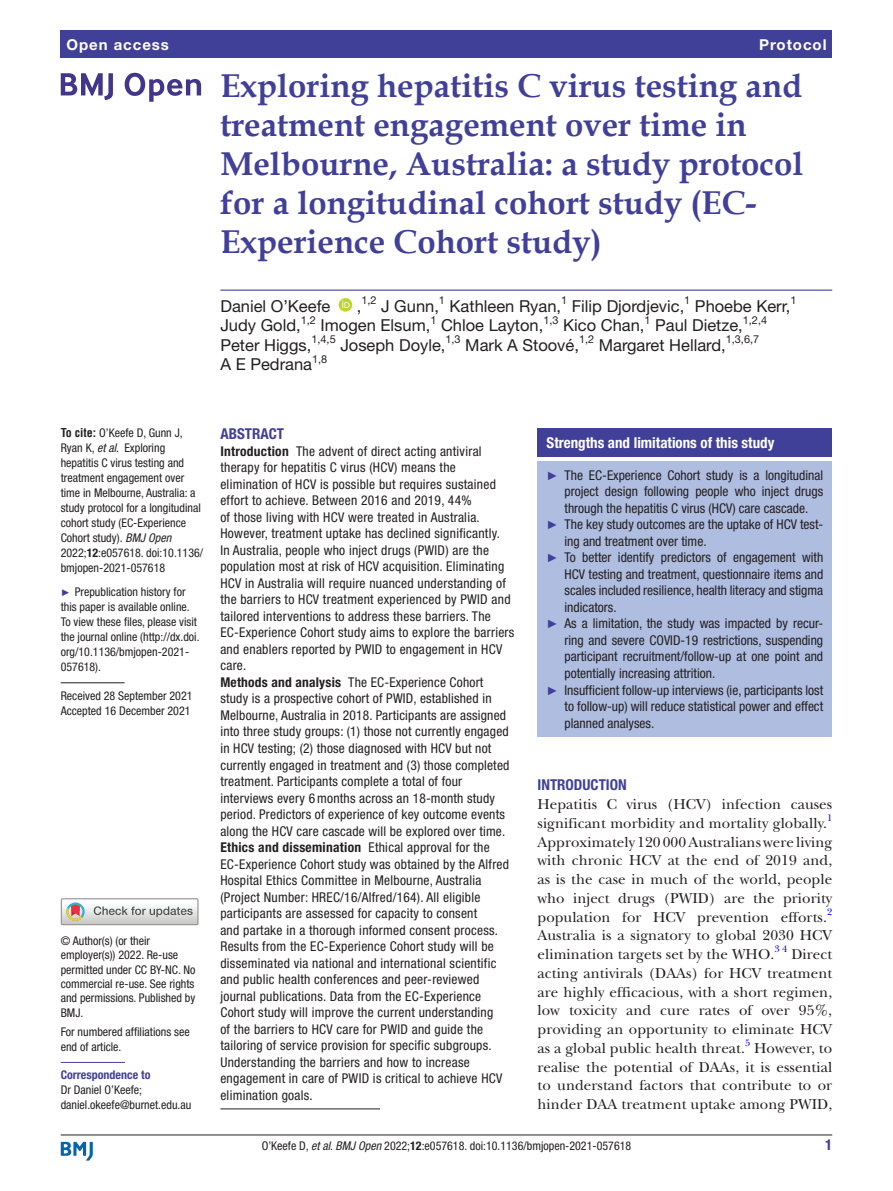
<style>
.page{position:relative;width:893px;height:1191px;background:#fff}
.page>*{position:absolute;margin:0;border:0;box-sizing:border-box;transform-origin:0 0}
.t1{font:700 33px/39px "Book Antiqua";color:#414099}
.t2{font:16.5px "Helvetica Neue LT Std";color:#231f20}
.t3{font:15px/18.8px "New Baskerville";letter-spacing:.005em;color:#231f20;text-align:justify}
.t4{font:700 condensed 15px "Helvetica Neue LT Std";color:#fff}
.t5{font:700 condensed 15px "Helvetica Neue LT Std";color:#414099}
.t6{font:700 15px "Helvetica Neue LT Std";letter-spacing:.065em;color:#fff}
.t7{font:condensed 13.5px/16.5px "Helvetica Neue LT Std";letter-spacing:.02em;color:#231f20}
.t8{font:condensed 13.5px "Helvetica Neue LT Std";color:#231f20}
.t9{font:condensed 12px/15px "Helvetica Neue LT Std";color:#231f20}
.t10{font:700 condensed 12px "Helvetica Neue LT Std";color:#414099}
.t11{font:10.95px "Helvetica Neue LT Std";color:#231f20}
.t12{font:9.9px "New Baskerville";color:#00f}
.s1{font-family:"Helvetica LT Std";font-weight:700}
.s2{font-style:italic}
.s3{font-weight:700}
.s4{font-family:"Arial";font-stretch:normal;font-size:9.75px;color:#414099}
.s5{font-family:"Arial";font-stretch:normal;font-size:12px;color:#414099}
</style>
<div class="page">
<hr style="left:61px;top:1134px;width:771px;height:1px;background:#231f20">
<svg style="left:61px;top:1141px;width:32px;height:19px"></svg>
<div style="left:61px;top:31px;width:771px;height:27px;background:#414099"></div>
<hr style="left:220px;top:289px;width:612px;height:2px;background:#414099">
<svg style="left:339px;top:298px;width:13px;height:14px"></svg>
<hr style="left:61px;top:682px;width:64px;height:1px;background:#231f20">
<hr style="left:61px;top:1062px;width:64px;height:1px;background:#414099">
<svg style="left:61px;top:73px;width:52px;height:27px"></svg>
<svg style="left:125px;top:73px;width:76px;height:29px"></svg>
<div style="left:61px;top:898px;width:138px;height:27px;border:1px solid #969090"></div>
<svg style="left:61px;top:898px;width:137px;height:26px"></svg>
<hr style="left:220px;top:1108px;width:160px;height:1px;background:#231f20">
<div style="left:538px;top:428px;width:294px;height:29px;background:#414099"></div>
<div style="left:538px;top:461px;width:294px;height:275px;background:#afbde1"></div>
<p class="t6" style="left:66px;top:35px;width:104px">Open access</p>
<p class="t6" style="left:759px;top:35px;width:69px">Protocol</p>
<h1 class="t1" style="left:220px;top:66px;width:584px">Exploring hepatitis C virus testing and treatment engagement over time in Melbourne, Australia: a study protocol for a longitudinal cohort study (EC-Experience Cohort study)</h1>
<p class="t2" style="left:220px;top:296px;width:112px">Daniel O’Keefe</p>
<p class="t2" style="left:357px;top:296px;width:6px">,</p>
<p class="t11" style="left:361px;top:294px;width:17px">1,2</p>
<p class="t2" style="left:381px;top:296px;width:59px">J Gunn,</p>
<p class="t11" style="left:439px;top:294px;width:8px">1</p>
<p class="t2" style="left:450px;top:296px;width:113px">Kathleen Ryan,</p>
<p class="t11" style="left:561px;top:294px;width:8px">1</p>
<p class="t2" style="left:572px;top:296px;width:114px">Filip Djordjevic,</p>
<p class="t11" style="left:684px;top:294px;width:8px">1</p>
<p class="t2" style="left:695px;top:296px;width:97px">Phoebe Kerr,</p>
<p class="t11" style="left:790px;top:294px;width:8px">1</p>
<p class="t2" style="left:220px;top:315px;width:82px">Judy Gold,</p>
<p class="t11" style="left:301px;top:313px;width:17px">1,2</p>
<p class="t2" style="left:321px;top:315px;width:111px">Imogen Elsum,</p>
<p class="t11" style="left:430px;top:313px;width:8px">1</p>
<p class="t2" style="left:441px;top:315px;width:104px">Chloe Layton,</p>
<p class="t11" style="left:543px;top:313px;width:17px">1,3</p>
<p class="t2" style="left:563px;top:315px;width:83px">Kico Chan,</p>
<p class="t11" style="left:644px;top:313px;width:8px">1</p>
<p class="t2" style="left:655px;top:315px;width:89px">Paul Dietze,</p>
<p class="t11" style="left:743px;top:313px;width:26px">1,2,4</p>
<p class="t2" style="left:220px;top:335px;width:93px">Peter Higgs,</p>
<p class="t11" style="left:311px;top:333px;width:26px">1,4,5</p>
<p class="t2" style="left:340px;top:335px;width:107px">Joseph Doyle,</p>
<p class="t11" style="left:445px;top:333px;width:17px">1,3</p>
<p class="t2" style="left:465px;top:335px;width:115px">Mark A Stoové,</p>
<p class="t11" style="left:579px;top:333px;width:17px">1,2</p>
<p class="t2" style="left:599px;top:335px;width:128px">Margaret Hellard,</p>
<p class="t11" style="left:726px;top:333px;width:35px">1,3,6,7</p>
<p class="t2" style="left:220px;top:354px;width:93px">A E Pedrana</p>
<p class="t11" style="left:312px;top:352px;width:17px">1,8</p>
<p class="t9" style="left:61px;top:425px;width:144px"><span class="s1">To cite:</span> O’Keefe D, Gunn J,<br>Ryan K, <span class="s2">et al</span>. Exploring hepatitis C virus testing and treatment engagement over time in Melbourne, Australia: a study protocol for a longitudinal cohort study (EC-Experience<br>Cohort study). <span class="s2">BMJ Open<br></span>2022;<span class="s3">12</span>:e057618. doi:10.1136/ bmjopen-2021-057618</p>
<p class="t9" style="left:61px;top:584px;width:140px"><span class="s4">►</span> Prepublication history for this paper is available online.<br>To view these files, please visit the journal online (http://dx.doi. org/10.1136/bmjopen-2021-<br>057618).</p>
<p class="t9" style="left:61px;top:688px;width:133px">Received 28 September 2021<br>Accepted 16 December 2021</p>
<p class="t9" style="left:61px;top:933px;width:136px;line-height:14.4px">© Author(s) (or their employer(s)) 2022. Re-use permitted under CC BY-NC. No commercial re-use. See rights and permissions. Published by<br>BMJ.</p>
<p class="t9" style="left:61px;top:1024px;width:130px">For numbered affiliations see end of article.</p>
<p class="t10" style="left:61px;top:1067px;width:91px">Correspondence to</p>
<p class="t9" style="left:61px;top:1082px;width:132px">Dr Daniel O’Keefe; daniel.okeefe@burnet.edu.au</p>
<p class="t5" style="left:220px;top:425px;width:65px">ABSTRACT</p>
<p class="t7" style="left:220px;top:442px;width:295px"><span class="s3">Introduction</span> The advent of direct acting antiviral therapy for hepatitis C virus (HCV) means the elimination of HCV is possible but requires sustained effort to achieve. Between 2016 and 2019, 44%<br>of those living with HCV were treated in Australia.<br>However, treatment uptake has declined significantly.<br>In Australia, people who inject drugs (PWID) are the population most at risk of HCV acquisition. Eliminating HCV in Australia will require nuanced understanding of the barriers to HCV treatment experienced by PWID and tailored interventions to address these barriers. The EC-Experience Cohort study aims to explore the barriers and enablers reported by PWID to engagement in HCV care.<br><span class="s3">Methods and analysis</span> The EC-Experience Cohort study is a prospective cohort of PWID, established in Melbourne, Australia in 2018. Participants are assigned into three study groups: (1) those not currently engaged in HCV testing; (2) those diagnosed with HCV but not currently engaged in treatment and (3) those completed treatment. Participants complete a total of four interviews every 6 months across an 18-month study period. Predictors of experience of key outcome events along the HCV care cascade will be explored over time.<br><span class="s3">Ethics and dissemination</span> Ethical approval for the EC-Experience Cohort study was obtained by the Alfred Hospital Ethics Committee in Melbourne, Australia (Project Number: HREC/16/Alfred/164). All eligible participants are assessed for capacity to consent<br>and partake in a thorough informed consent process.<br>Results from the EC-Experience Cohort study will be disseminated via national and international scientific and public health conferences and peer-reviewed journal publications. Data from the EC-Experience Cohort study will improve the current understanding<br>of the barriers to HCV care for PWID and guide the tailoring of service provision for specific subgroups.<br>Understanding the barriers and how to increase engagement in care of PWID is critical to achieve HCV elimination goals.</p>
<p class="t4" style="left:547px;top:434px;width:229px">Strengths and limitations of this study</p>
<p class="t8" style="left:547px;top:467px;width:278px"><span class="s5">►</span> The EC-Experience Cohort study is a longitudinal</p>
<p class="t8" style="left:565px;top:484px;width:260px">project design following people who inject drugs</p>
<p class="t8" style="left:565px;top:500px;width:245px">through the hepatitis C virus (HCV) care cascade.</p>
<p class="t8" style="left:547px;top:517px;width:278px"><span class="s5">►</span> The key study outcomes are the uptake of HCV test-</p>
<p class="t8" style="left:565px;top:533px;width:144px">ing and treatment over time.</p>
<p class="t8" style="left:547px;top:550px;width:278px"><span class="s5">►</span> To better identify predictors of engagement with</p>
<p class="t8" style="left:565px;top:566px;width:260px">HCV testing and treatment, questionnaire items and</p>
<p class="t8" style="left:565px;top:583px;width:260px">scales included resilience, health literacy and stigma</p>
<p class="t8" style="left:565px;top:599px;width:54px">indicators.</p>
<p class="t8" style="left:547px;top:616px;width:278px"><span class="s5">►</span> As a limitation, the study was impacted by recur-</p>
<p class="t8" style="left:565px;top:632px;width:260px">ring and severe COVID-19 restrictions, suspending</p>
<p class="t8" style="left:565px;top:649px;width:260px">participant recruitment/follow-up at one point and</p>
<p class="t8" style="left:565px;top:665px;width:152px">potentially increasing attrition.</p>
<p class="t8" style="left:547px;top:682px;width:278px"><span class="s5">►</span> Insufficient follow-up interviews (ie, participants lost</p>
<p class="t8" style="left:565px;top:698px;width:260px">to follow-up) will reduce statistical power and effect</p>
<p class="t8" style="left:565px;top:715px;width:91px">planned analyses.</p>
<p class="t5" style="left:538px;top:776px;width:91px">INTRODUCTION</p>
<p class="t3" style="left:538px;top:795px;width:296px">Hepatitis C virus (HCV) infection causes significant morbidity and mortality globally.<sup>1<br></sup>Approximately 120 000 Australians were living with chronic HCV at the end of 2019 and, as is the case in much of the world, people who inject drugs (PWID) are the priority population for HCV prevention efforts.</p>
<p class="t12" style="left:827px;top:906px;width:7px">2</p>
<p class="t3" style="left:538px;top:926px;width:296px">Australia is a signatory to global 2030 HCV elimination targets set by the WHO.<sup>3</sup> <sup>4</sup> Direct acting antivirals (DAAs) for HCV treatment are highly efficacious, with a short regimen, low toxicity and cure rates of over 95%, providing an opportunity to eliminate HCV as a global public health threat.</p>
<p class="t12" style="left:745px;top:1037px;width:7px">5</p>
<p class="t3" style="left:538px;top:1038px;width:296px;text-indent:217px">However, to realise the potential of DAAs, it is essential to understand factors that contribute to or hinder DAA treatment uptake among PWID,</p>
<p class="t9" style="left:262px;top:1137px;width:371px">O’Keefe D, <span class="s2">et al</span>. <span class="s2">BMJ Open</span> 2022;<span class="s3">12</span>:e057618. doi:10.1136/bmjopen-2021-057618</p>
<p class="t5" style="left:825px;top:1135px;width:9px">1</p>
</div>
